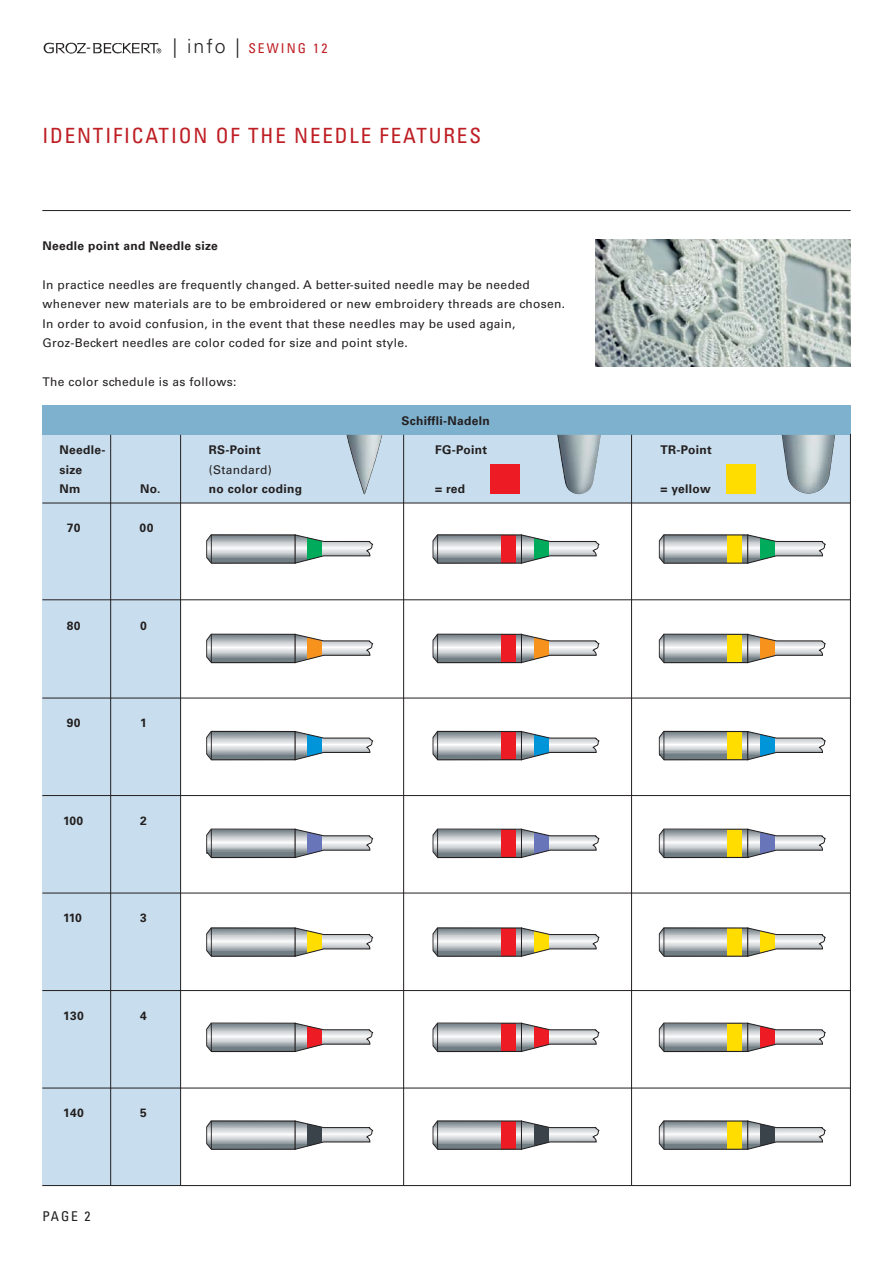
<style>
.page{position:relative;width:893px;height:1263px;background:#fff}
.page>*{position:absolute;margin:0;border:0;box-sizing:border-box;transform-origin:0 0}
.t1{font:condensed 21px "Univers LT Std";letter-spacing:.09em;color:#be1e24}
.t2{font:condensed 13.5px "Univers LT Std";letter-spacing:.155em;color:#be1e24}
.t3{font:condensed 13.5px "Univers LT Std";color:#231f20}
.t4{font:12px/19.5px "Univers LT Std";letter-spacing:.03em;color:#231f20}
.t5{font:700 12px "Univers LT Std";letter-spacing:.03em;color:#231f20}
.s1{font-weight:300;font-stretch:normal;font-size:19.5px;color:#231f20}
</style>
<div class="page">
<div style="left:42px;top:425px;width:139px;height:761px;background:#c8deee"></div>
<div style="left:173px;top:425px;width:677px;height:78px;background:#c8deee"></div>
<hr style="left:42px;top:600px;width:808px;height:1px;background:#231f20">
<hr style="left:42px;top:503px;width:808px;height:1px;background:#231f20">
<hr style="left:42px;top:698px;width:808px;height:1px;background:#231f20">
<hr style="left:42px;top:795px;width:808px;height:1px;background:#231f20">
<hr style="left:42px;top:893px;width:808px;height:1px;background:#231f20">
<hr style="left:42px;top:990px;width:808px;height:1px;background:#231f20">
<hr style="left:42px;top:1088px;width:808px;height:1px;background:#231f20">
<hr style="left:42px;top:1185px;width:808px;height:1px;background:#231f20">
<svg style="left:206px;top:534px;width:168px;height:30px"></svg>
<svg style="left:432px;top:534px;width:168px;height:30px"></svg>
<svg style="left:658px;top:534px;width:168px;height:30px"></svg>
<svg style="left:206px;top:633px;width:168px;height:31px"></svg>
<svg style="left:432px;top:633px;width:168px;height:31px"></svg>
<svg style="left:658px;top:633px;width:168px;height:31px"></svg>
<svg style="left:206px;top:730px;width:168px;height:31px"></svg>
<svg style="left:432px;top:730px;width:168px;height:31px"></svg>
<svg style="left:658px;top:730px;width:168px;height:31px"></svg>
<svg style="left:206px;top:828px;width:168px;height:31px"></svg>
<svg style="left:432px;top:828px;width:168px;height:31px"></svg>
<svg style="left:658px;top:828px;width:168px;height:31px"></svg>
<svg style="left:206px;top:927px;width:168px;height:30px"></svg>
<svg style="left:432px;top:927px;width:168px;height:30px"></svg>
<svg style="left:658px;top:927px;width:168px;height:30px"></svg>
<svg style="left:206px;top:1022px;width:168px;height:31px"></svg>
<svg style="left:432px;top:1022px;width:168px;height:31px"></svg>
<svg style="left:658px;top:1022px;width:168px;height:31px"></svg>
<svg style="left:206px;top:1120px;width:168px;height:30px"></svg>
<svg style="left:432px;top:1120px;width:168px;height:30px"></svg>
<svg style="left:658px;top:1120px;width:168px;height:30px"></svg>
<div style="left:42px;top:406px;width:808px;height:29px;background:#7eb1ce"></div>
<div style="left:490px;top:464px;width:30px;height:30px;background:#ed1c24"></div>
<div style="left:726px;top:464px;width:30px;height:30px;background:#fd0"></div>
<img style="left:351px;top:435px;width:31px;height:59px">
<img style="left:557px;top:435px;width:43px;height:59px">
<img style="left:781px;top:435px;width:54px;height:59px">
<img style="left:595px;top:240px;width:255px;height:127px">
<hr style="left:110px;top:435px;width:1px;height:751px;background:#231f20">
<hr style="left:180px;top:435px;width:1px;height:751px;background:#231f20">
<hr style="left:403px;top:435px;width:1px;height:751px;background:#231f20">
<hr style="left:631px;top:435px;width:1px;height:751px;background:#231f20">
<hr style="left:850px;top:434px;width:1px;height:752px;background:#231f20">
<hr style="left:42px;top:210px;width:808px;height:1px;background:#231f20">
<img style="left:43px;top:42px;width:119px;height:12px">
<p class="t2" style="left:173px;top:42px;width:156px"><span class="s1">| info |</span> SEWING 12</p>
<h1 class="t1" style="left:42px;top:125px;width:440px">IDENTIFICATION OF THE NEEDLE FEATURES</h1>
<p class="t5" style="left:42px;top:240px;width:177px">Needle point and Needle size</p>
<p class="t4" style="left:42px;top:275px;width:524px">In practice needles are frequently changed. A better-suited needle may be needed whenever new materials are to be embroidered or new embroidery threads are chosen.<br>In order to avoid confusion, in the event that these needles may be used again, Groz-Beckert needles are color coded for size and point style.</p>
<p class="t4" style="left:42px;top:373px;width:196px">The color schedule is as follows:</p>
<p class="t5" style="left:401px;top:415px;width:90px">Schiffli-Nadeln</p>
<p class="t5" style="left:59px;top:444px;width:48px">Needle-</p>
<p class="t5" style="left:209px;top:444px;width:53px">RS-Point</p>
<p class="t5" style="left:435px;top:444px;width:53px">FG-Point</p>
<p class="t5" style="left:660px;top:444px;width:53px">TR-Point</p>
<p class="t5" style="left:59px;top:464px;width:24px">size</p>
<p class="t4" style="left:209px;top:461px;width:64px">(Standard)</p>
<p class="t5" style="left:59px;top:483px;width:22px">Nm</p>
<p class="t5" style="left:140px;top:483px;width:22px">No.</p>
<p class="t5" style="left:209px;top:483px;width:95px">no color coding</p>
<p class="t5" style="left:435px;top:483px;width:31px">= red</p>
<p class="t5" style="left:660px;top:483px;width:52px">= yellow</p>
<p class="t5" style="left:67px;top:522px;width:15px">70</p>
<p class="t5" style="left:139px;top:522px;width:15px">00</p>
<p class="t5" style="left:67px;top:620px;width:15px">80</p>
<p class="t5" style="left:140px;top:620px;width:8px">0</p>
<p class="t5" style="left:67px;top:717px;width:15px">90</p>
<p class="t5" style="left:140px;top:717px;width:8px">1</p>
<p class="t5" style="left:63px;top:815px;width:22px">100</p>
<p class="t5" style="left:140px;top:815px;width:8px">2</p>
<p class="t5" style="left:63px;top:912px;width:20px">110</p>
<p class="t5" style="left:140px;top:912px;width:8px">3</p>
<p class="t5" style="left:63px;top:1010px;width:22px">130</p>
<p class="t5" style="left:140px;top:1010px;width:8px">4</p>
<p class="t5" style="left:63px;top:1107px;width:22px">140</p>
<p class="t5" style="left:140px;top:1107px;width:8px">5</p>
<p class="t3" style="left:42px;top:1210px;width:50px">PAGE 2</p>
</div>
